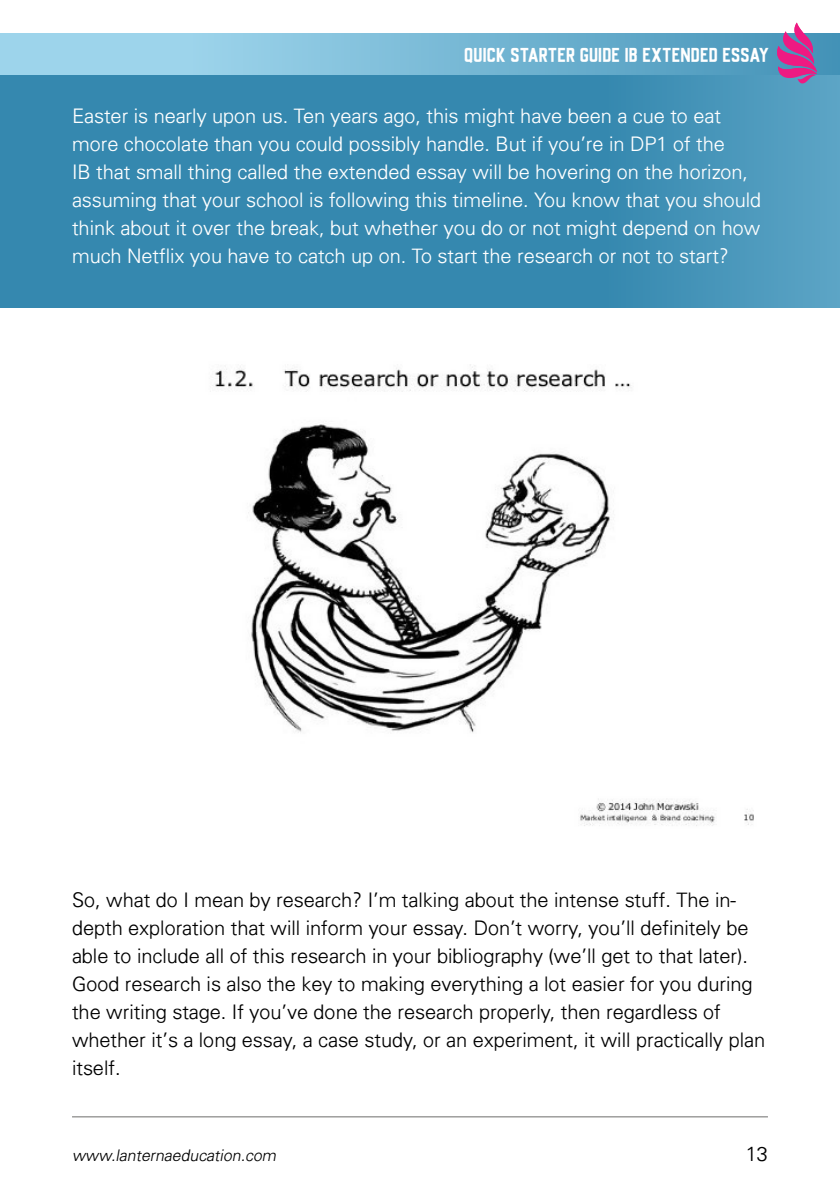
<style>
.page{position:relative;width:840px;height:1191px;background:#fff}
.page>*{position:absolute;margin:0;border:0;box-sizing:border-box;transform-origin:0 0}
.t1{font:300 20px/28px "Univers";color:#000}
.t2{font:300 20px/28px "Univers";color:#fff}
.t3{font:18px "Universal Knowledge";color:#fff}
.t4{font:italic 300 16px "Univers";color:#000}
</style>
<div class="page">
<hr style="left:72px;top:1116px;width:696px;height:1px;background:#6e6d6c">
<div style="left:0;top:34px;width:840px;height:41px;background:linear-gradient(to right,#acdff4,#4896ba)"></div>
<svg style="left:0;top:75px;width:840px;height:232px;background:#398bb1"></svg>
<img style="left:212px;top:364px;width:542px;height:462px">
<svg style="left:777px;top:23px;width:39px;height:60px;background:#b965a7"></svg>
<p class="t3" style="left:464px;top:44px;width:307px">QUICK STARTER GUIDE IB EXTENDED ESSAY</p>
<p class="t2" style="left:72px;top:101px;width:690px">Easter is nearly upon us. Ten years ago, this might have been a cue to eat more chocolate than you could possibly handle. But if you’re in DP1 of the<br>IB that small thing called the extended essay will be hovering on the horizon, assuming that your school is following this timeline. You know that you should think about it over the break, but whether you do or not might depend on how much Netflix you have to catch up on. To start the research or not to start?</p>
<p class="t1" style="left:72px;top:885px;width:694px">So, what do I mean by research? I’m talking about the intense stuff. The in&shy;depth exploration that will inform your essay. Don’t worry, you’ll definitely be able to include all of this research in your bibliography (we’ll get to that later).<br>Good research is also the key to making everything a lot easier for you during the writing stage. If you’ve done the research properly, then regardless of whether it’s a long essay, a case study, or an experiment, it will practically plan itself.</p>
<p class="t4" style="left:72px;top:1145px;width:209px">www.lanternaeducation.com</p>
<p class="t1" style="left:745px;top:1139px;width:24px">13</p>
</div>
